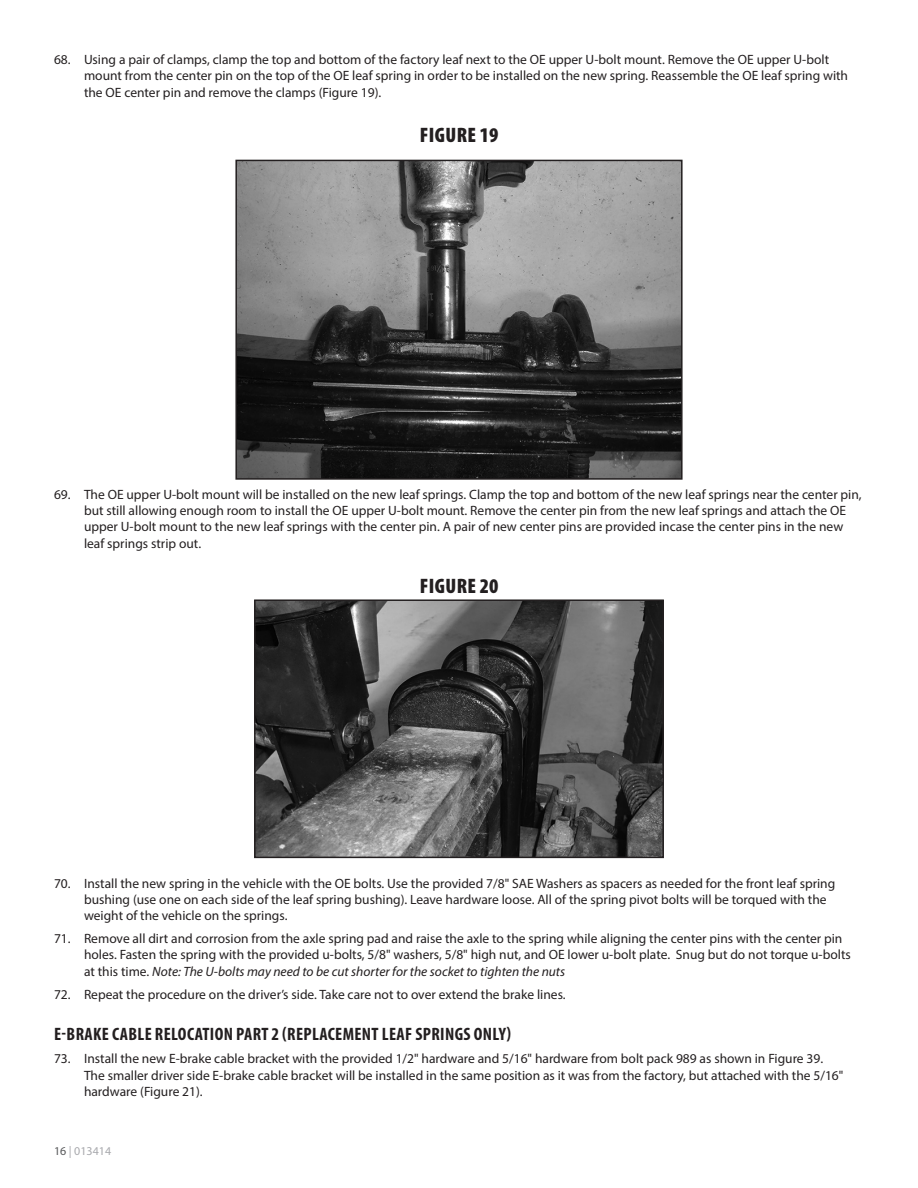
<style>
.page{position:relative;width:918px;height:1188px;background:#fff}
.page>*{position:absolute;margin:0;border:0;box-sizing:border-box;transform-origin:0 0}
.Photo-Caption{font:900 condensed 21px "Myriad Pro";letter-spacing:.02em;color:#231f20}
.Subhead{font:700 condensed 18px "Myriad Pro";letter-spacing:.02em;color:#231f20}
.t1{font:13.5px/16.2px "Myriad Pro";color:#231f20}
.t2{font:12px "Myriad Pro";color:#a8a9ad}
.s1{font-style:italic}
.s2{color:#57585a}
</style>
<div class="page">
<img style="left:238px;top:163px;width:442px;height:314px">
<div style="left:235px;top:160px;width:448px;height:320px;border:2px solid #231f20"></div>
<img style="left:257px;top:602px;width:404px;height:253px">
<div style="left:254px;top:599px;width:410px;height:259px;border:2px solid #231f20"></div>
<p class="t1" style="left:84px;top:51px;width:766px;text-indent:-30px">68. Using a pair of clamps, clamp the top and bottom of the factory leaf next to the OE upper U-bolt mount. Remove the OE upper U-bolt mount from the center pin on the top of the OE leaf spring in order to be installed on the new spring. Reassemble the OE leaf spring with the OE center pin and remove the clamps (Figure 19).</p>
<p class="Photo-Caption" style="left:420px;top:122px;width:80px">FIGURE 19</p>
<p class="t1" style="left:84px;top:486px;width:779px;text-indent:-30px">69. The OE upper U-bolt mount will be installed on the new leaf springs. Clamp the top and bottom of the new leaf springs near the center pin, but still allowing enough room to install the OE upper U-bolt mount. Remove the center pin from the new leaf springs and attach the OE upper U-bolt mount to the new leaf springs with the center pin. A pair of new center pins are provided incase the center pins in the new leaf springs strip out.</p>
<p class="Photo-Caption" style="left:420px;top:573px;width:80px">FIGURE 20</p>
<p class="t1" style="left:84px;top:875px;width:753px;text-indent:-30px">70. Install the new spring in the vehicle with the OE bolts. Use the provided 7/8" SAE Washers as spacers as needed for the front leaf spring bushing (use one on each side of the leaf spring bushing). Leave hardware loose. All of the spring pivot bolts will be torqued with the weight of the vehicle on the springs.</p>
<p class="t1" style="left:84px;top:930px;width:768px;text-indent:-30px">71. Remove all dirt and corrosion from the axle spring pad and raise the axle to the spring while aligning the center pins with the center pin holes. Fasten the spring with the provided u-bolts, 5/8" washers, 5/8" high nut, and OE lower u-bolt plate. Snug but do not torque u-bolts at this time. <span class="s1">Note: The U-bolts may need to be cut shorter for the socket to tighten the nuts</span></p>
<p class="t1" style="left:54px;top:986px;width:513px">72. Repeat the procedure on the driver’s side. Take care not to over extend the brake lines.</p>
<p class="Subhead" style="left:54px;top:1023px;width:458px">E-BRAKE CABLE RELOCATION PART 2 (REPLACEMENT LEAF SPRINGS ONLY)</p>
<p class="t1" style="left:84px;top:1050px;width:761px;text-indent:-30px">73. Install the new E-brake cable bracket with the provided 1/2" hardware and 5/16" hardware from bolt pack 989 as shown in Figure 39.<br>The smaller driver side E-brake cable bracket will be installed in the same position as it was from the factory, but attached with the 5/16" hardware (Figure 21).</p>
<p class="t2" style="left:54px;top:1143px;width:59px"><span class="s2">16</span> | 013414</p>
</div>
